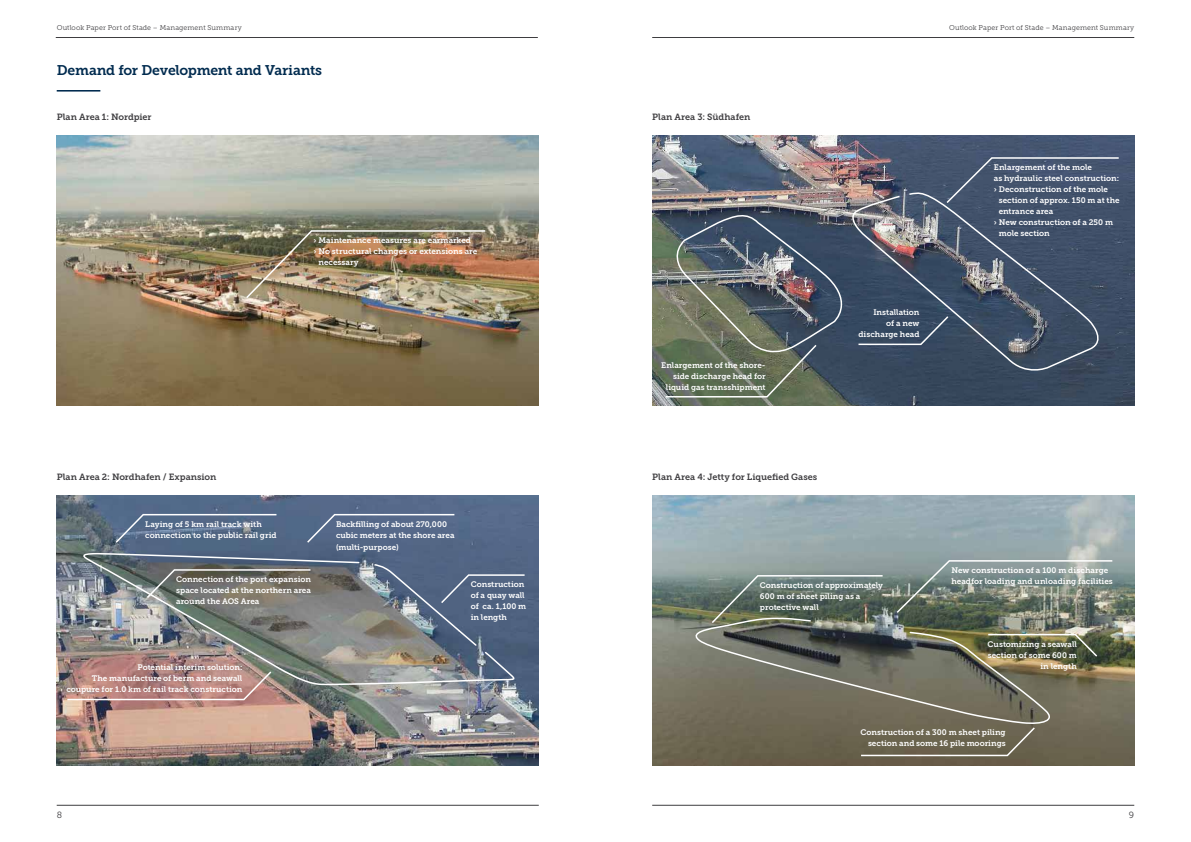
<style>
.page{position:relative;width:1191px;height:842px;background:#fff}
.page>*{position:absolute;margin:0;border:0;box-sizing:border-box;transform-origin:0 0}
.t1{font:14px "Museo Slab 700";letter-spacing:-.02em;color:#002b4f}
.t2{font:9px "Museo Slab 700";color:#3e3d40}
.t3{font:9px "Museo Slab 300";color:#3e3d40}
.t4{font:8px/11px "Museo Slab 700";color:#fff}
.t5{font:7px "Museo Slab 300";letter-spacing:.015em;color:#3e3d40}
</style>
<div class="page">
<hr style="left:56px;top:37px;width:482px;height:1px;background:#3e3d40">
<hr style="left:652px;top:37px;width:482px;height:1px;background:#3e3d40">
<hr style="left:652px;top:805px;width:482px;height:1px;background:#3e3d40">
<hr style="left:57px;top:805px;width:482px;height:1px;background:#3e3d40">
<hr style="left:57px;top:90px;width:43px;height:2px;background:#002b4f">
<img style="left:57px;top:135px;width:482px;height:271px">
<img style="left:652px;top:495px;width:482px;height:270px">
<img style="left:57px;top:495px;width:482px;height:270px">
<svg style="left:305px;top:513px;width:151px;height:31px;background:#5d6f8e"></svg>
<svg style="left:114px;top:513px;width:164px;height:31px;background:#5d728e"></svg>
<svg style="left:66px;top:670px;width:207px;height:31px;background:#b98c87"></svg>
<img style="left:244px;top:229px;width:243px;height:71px">
<img style="left:652px;top:135px;width:482px;height:271px">
<svg style="left:945px;top:156px;width:175px;height:49px;background:#4c5b74"></svg>
<img style="left:664px;top:212px;width:286px;height:186px">
<svg style="left:710px;top:574px;width:174px;height:42px;background:#64736a"></svg>
<svg style="left:895px;top:559px;width:218px;height:55px;background:#7f8b83"></svg>
<svg style="left:859px;top:726px;width:177px;height:31px;background:#716b57"></svg>
<svg style="left:1056px;top:633px;width:42px;height:25px"></svg>
<img style="left:691px;top:616px;width:365px;height:110px">
<svg style="left:848px;top:189px;width:258px;height:188px;background:#49576b"></svg>
<svg style="left:518px;top:563px;width:8px;height:84px"></svg>
<img style="left:78px;top:552px;width:440px;height:134px">
<p class="t5" style="left:57px;top:24px;width:187px">Outlook Paper Port of Stade – Management Summary</p>
<h1 class="t1" style="left:57px;top:62px;width:267px">Demand for Development and Variants</h1>
<p class="t2" style="left:57px;top:112px;width:96px">Plan Area 1: Nordpier</p>
<p class="t4" style="left:314px;top:235px;width:159px">› Maintenance measures are earmarked</p>
<p class="t4" style="left:314px;top:246px;width:165px">› No structural changes or extensions are</p>
<p class="t4" style="left:318px;top:257px;width:42px">necessary</p>
<p class="t2" style="left:652px;top:112px;width:100px">Plan Area 3: Südhafen</p>
<p class="t4" style="left:661px;top:359px;width:106px;text-align:right">Enlargement of the shore&shy;side discharge head for liquid gas transshipment</p>
<p class="t5" style="left:949px;top:24px;width:187px">Outlook Paper Port of Stade – Management Summary</p>
<p class="t4" style="left:858px;top:307px;width:63px;text-align:right">Installation<br>of a new discharge head</p>
<p class="t4" style="left:994px;top:162px;width:127px">Enlargement of the mole<br>as hydraulic steel construction: › Deconstruction of the mole</p>
<p class="t4" style="left:998px;top:195px;width:122px">section of approx. 150 m at the</p>
<p class="t4" style="left:998px;top:206px;width:56px">entrance area</p>
<p class="t4" style="left:994px;top:217px;width:121px">› New construction of a 250 m</p>
<p class="t4" style="left:998px;top:228px;width:52px">mole section</p>
<p class="t2" style="left:57px;top:472px;width:161px">Plan Area 2: Nordhafen / Expansion</p>
<p class="t2" style="left:652px;top:472px;width:167px">Plan Area 4: Jetty for Liquefied Gases</p>
<p class="t4" style="left:336px;top:519px;width:120px">Backfilling of about 270,000 cubic meters at the shore area</p>
<p class="t4" style="left:336px;top:542px;width:64px">(multi-purpose)</p>
<p class="t4" style="left:145px;top:519px;width:133px">Laying of 5 km rail track with connection to the public rail grid</p>
<p class="t4" style="left:176px;top:573px;width:136px;text-align:justify">Connection of the port expansion space located at the northern area around the AOS Area</p>
<p class="t4" style="left:66px;top:662px;width:178px;text-align:right">Potential interim solution:<br>The manufacture of berm and seawall coupure for 1.0 km of rail track construction</p>
<p class="t4" style="left:471px;top:579px;width:57px">Construction of a quay wall of ca. 1,100 m in length</p>
<p class="t4" style="left:760px;top:580px;width:125px">Construction of approximately<br>600 m of sheet piling as a protective wall</p>
<p class="t4" style="left:951px;top:565px;width:163px">New construction of a 100 m discharge headfor loading and unloading facilities</p>
<p class="t4" style="left:987px;top:639px;width:91px;text-align:right">Customizing a seawall section of some 600 m in length</p>
<p class="t4" style="left:860px;top:727px;width:147px;text-align:right">Construction of a 300 m sheet piling section and some 16 pile moorings</p>
<p class="t3" style="left:57px;top:809px;width:7px">8</p>
<p class="t3" style="left:1129px;top:809px;width:7px">9</p>
</div>
